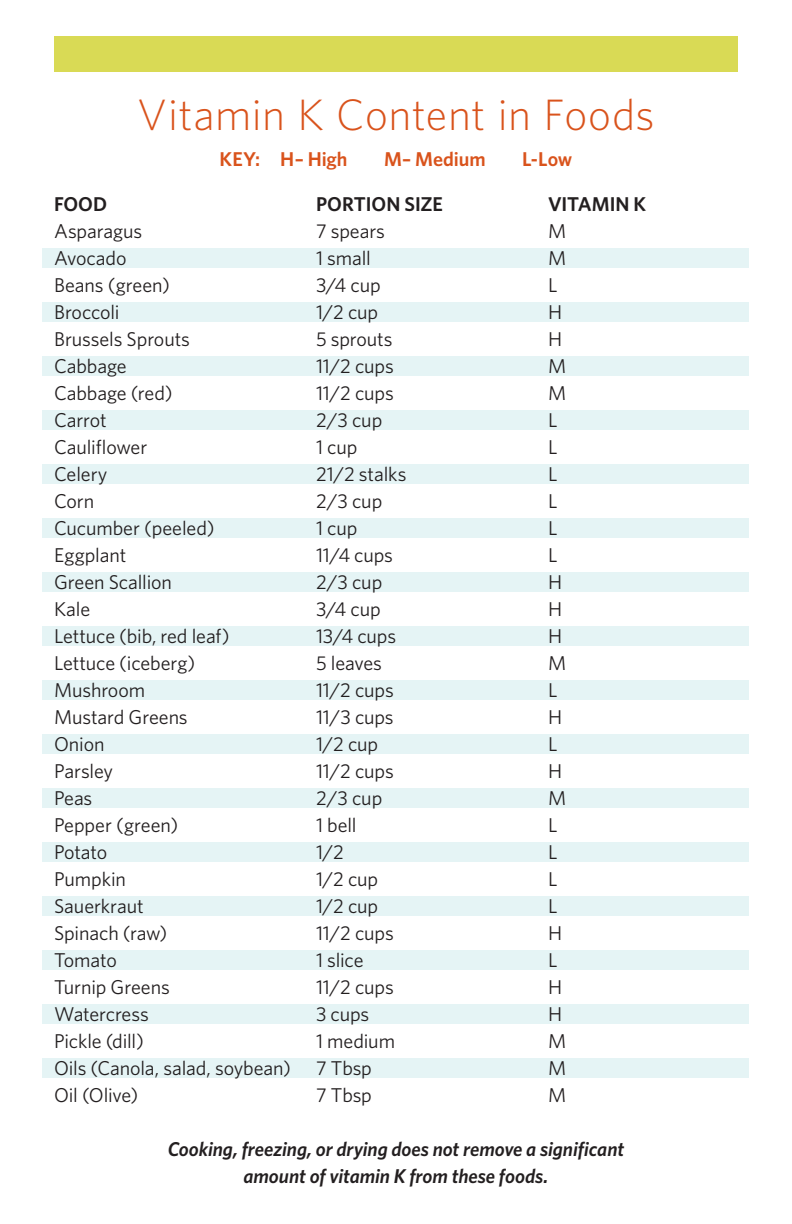
<style>
.page{position:relative;width:792px;height:1224px;background:#fff}
.page>*{position:absolute;margin:0;border:0;box-sizing:border-box;transform-origin:0 0}
._10_Section_head{font:300 44px "Whitney";letter-spacing:.01em;color:#d9531c}
._14_Body{font:20px "Whitney";letter-spacing:-.005em;color:#231f20}
._14_Body-2{font:italic 600 20px/27px "Whitney";color:#231f20;text-align:center}
._14_Body-3{font:600 20px "Whitney";color:#d9531c}
._14_Body-4{font:600 20px "Whitney";color:#231f20}
</style>
<div class="page">
<div style="left:54px;top:36px;width:684px;height:36px;background:#d9da55"></div>
<div style="left:43px;top:248px;width:706px;height:20px;background:#e5f4f5"></div>
<div style="left:43px;top:302px;width:706px;height:20px;background:#e5f4f5"></div>
<div style="left:43px;top:356px;width:706px;height:20px;background:#e5f4f5"></div>
<div style="left:43px;top:410px;width:706px;height:20px;background:#e5f4f5"></div>
<div style="left:43px;top:464px;width:706px;height:20px;background:#e5f4f5"></div>
<div style="left:43px;top:518px;width:706px;height:20px;background:#e5f4f5"></div>
<div style="left:43px;top:572px;width:706px;height:20px;background:#e5f4f5"></div>
<div style="left:43px;top:626px;width:706px;height:20px;background:#e5f4f5"></div>
<div style="left:43px;top:680px;width:706px;height:20px;background:#e5f4f5"></div>
<div style="left:43px;top:734px;width:706px;height:20px;background:#e5f4f5"></div>
<div style="left:43px;top:788px;width:706px;height:20px;background:#e5f4f5"></div>
<div style="left:43px;top:842px;width:706px;height:20px;background:#e5f4f5"></div>
<div style="left:43px;top:896px;width:706px;height:20px;background:#e5f4f5"></div>
<div style="left:43px;top:950px;width:706px;height:20px;background:#e5f4f5"></div>
<div style="left:43px;top:1004px;width:706px;height:20px;background:#e5f4f5"></div>
<div style="left:43px;top:1058px;width:706px;height:20px;background:#e5f4f5"></div>
<p class="_10_Section_head" style="left:137px;top:86px;width:519px">Vitamin K Content in Foods</p>
<p class="_14_Body-3" style="left:220px;top:146px;width:129px">KEY: H– High</p>
<p class="_14_Body-3" style="left:384px;top:146px;width:103px">M– Medium</p>
<p class="_14_Body-3" style="left:522px;top:146px;width:52px">L-Low</p>
<p class="_14_Body-4" style="left:54px;top:191px;width:55px">FOOD</p>
<p class="_14_Body-4" style="left:316px;top:191px;width:128px">PORTION SIZE</p>
<p class="_14_Body-4" style="left:548px;top:191px;width:100px">VITAMIN K</p>
<p class="_14_Body" style="left:54px;top:218px;width:90px">Asparagus</p>
<p class="_14_Body" style="left:316px;top:218px;width:71px">7 spears</p>
<p class="_14_Body" style="left:548px;top:218px;width:20px">M</p>
<p class="_14_Body" style="left:54px;top:245px;width:74px">Avocado</p>
<p class="_14_Body" style="left:316px;top:245px;width:56px">1 small</p>
<p class="_14_Body" style="left:548px;top:245px;width:20px">M</p>
<p class="_14_Body" style="left:54px;top:272px;width:117px">Beans (green)</p>
<p class="_14_Body" style="left:316px;top:272px;width:66px">3/4 cup</p>
<p class="_14_Body" style="left:548px;top:272px;width:11px">L</p>
<p class="_14_Body" style="left:54px;top:299px;width:67px">Broccoli</p>
<p class="_14_Body" style="left:316px;top:299px;width:64px">1/2 cup</p>
<p class="_14_Body" style="left:548px;top:299px;width:16px">H</p>
<p class="_14_Body" style="left:54px;top:326px;width:138px">Brussels Sprouts</p>
<p class="_14_Body" style="left:316px;top:326px;width:78px">5 sprouts</p>
<p class="_14_Body" style="left:548px;top:326px;width:16px">H</p>
<p class="_14_Body" style="left:54px;top:353px;width:74px">Cabbage</p>
<p class="_14_Body" style="left:316px;top:353px;width:79px">11/2 cups</p>
<p class="_14_Body" style="left:548px;top:353px;width:20px">M</p>
<p class="_14_Body" style="left:54px;top:380px;width:120px">Cabbage (red)</p>
<p class="_14_Body" style="left:316px;top:380px;width:79px">11/2 cups</p>
<p class="_14_Body" style="left:548px;top:380px;width:20px">M</p>
<p class="_14_Body" style="left:54px;top:407px;width:54px">Carrot</p>
<p class="_14_Body" style="left:316px;top:407px;width:68px">2/3 cup</p>
<p class="_14_Body" style="left:548px;top:407px;width:11px">L</p>
<p class="_14_Body" style="left:54px;top:434px;width:95px">Cauliflower</p>
<p class="_14_Body" style="left:316px;top:434px;width:43px">1 cup</p>
<p class="_14_Body" style="left:548px;top:434px;width:11px">L</p>
<p class="_14_Body" style="left:54px;top:461px;width:55px">Celery</p>
<p class="_14_Body" style="left:316px;top:461px;width:92px">21/2 stalks</p>
<p class="_14_Body" style="left:548px;top:461px;width:11px">L</p>
<p class="_14_Body" style="left:54px;top:488px;width:42px">Corn</p>
<p class="_14_Body" style="left:316px;top:488px;width:68px">2/3 cup</p>
<p class="_14_Body" style="left:548px;top:488px;width:11px">L</p>
<p class="_14_Body" style="left:54px;top:515px;width:162px">Cucumber (peeled)</p>
<p class="_14_Body" style="left:316px;top:515px;width:43px">1 cup</p>
<p class="_14_Body" style="left:548px;top:515px;width:11px">L</p>
<p class="_14_Body" style="left:54px;top:542px;width:74px">Eggplant</p>
<p class="_14_Body" style="left:316px;top:542px;width:79px">11/4 cups</p>
<p class="_14_Body" style="left:548px;top:542px;width:11px">L</p>
<p class="_14_Body" style="left:54px;top:569px;width:120px">Green Scallion</p>
<p class="_14_Body" style="left:316px;top:569px;width:68px">2/3 cup</p>
<p class="_14_Body" style="left:548px;top:569px;width:16px">H</p>
<p class="_14_Body" style="left:54px;top:596px;width:38px">Kale</p>
<p class="_14_Body" style="left:316px;top:596px;width:66px">3/4 cup</p>
<p class="_14_Body" style="left:548px;top:596px;width:16px">H</p>
<p class="_14_Body" style="left:54px;top:623px;width:177px">Lettuce (bib, red leaf)</p>
<p class="_14_Body" style="left:316px;top:623px;width:82px">13/4 cups</p>
<p class="_14_Body" style="left:548px;top:623px;width:16px">H</p>
<p class="_14_Body" style="left:54px;top:650px;width:143px">Lettuce (iceberg)</p>
<p class="_14_Body" style="left:316px;top:650px;width:68px">5 leaves</p>
<p class="_14_Body" style="left:548px;top:650px;width:20px">M</p>
<p class="_14_Body" style="left:54px;top:677px;width:93px">Mushroom</p>
<p class="_14_Body" style="left:316px;top:677px;width:79px">11/2 cups</p>
<p class="_14_Body" style="left:548px;top:677px;width:11px">L</p>
<p class="_14_Body" style="left:54px;top:704px;width:135px">Mustard Greens</p>
<p class="_14_Body" style="left:316px;top:704px;width:79px">11/3 cups</p>
<p class="_14_Body" style="left:548px;top:704px;width:16px">H</p>
<p class="_14_Body" style="left:54px;top:731px;width:52px">Onion</p>
<p class="_14_Body" style="left:316px;top:731px;width:64px">1/2 cup</p>
<p class="_14_Body" style="left:548px;top:731px;width:11px">L</p>
<p class="_14_Body" style="left:54px;top:758px;width:61px">Parsley</p>
<p class="_14_Body" style="left:316px;top:758px;width:79px">11/2 cups</p>
<p class="_14_Body" style="left:548px;top:758px;width:16px">H</p>
<p class="_14_Body" style="left:54px;top:785px;width:40px">Peas</p>
<p class="_14_Body" style="left:316px;top:785px;width:68px">2/3 cup</p>
<p class="_14_Body" style="left:548px;top:785px;width:20px">M</p>
<p class="_14_Body" style="left:54px;top:812px;width:126px">Pepper (green)</p>
<p class="_14_Body" style="left:316px;top:812px;width:42px">1 bell</p>
<p class="_14_Body" style="left:548px;top:812px;width:11px">L</p>
<p class="_14_Body" style="left:54px;top:839px;width:55px">Potato</p>
<p class="_14_Body" style="left:316px;top:839px;width:30px">1/2</p>
<p class="_14_Body" style="left:548px;top:839px;width:11px">L</p>
<p class="_14_Body" style="left:54px;top:866px;width:73px">Pumpkin</p>
<p class="_14_Body" style="left:316px;top:866px;width:64px">1/2 cup</p>
<p class="_14_Body" style="left:548px;top:866px;width:11px">L</p>
<p class="_14_Body" style="left:54px;top:893px;width:91px">Sauerkraut</p>
<p class="_14_Body" style="left:316px;top:893px;width:64px">1/2 cup</p>
<p class="_14_Body" style="left:548px;top:893px;width:11px">L</p>
<p class="_14_Body" style="left:54px;top:920px;width:115px">Spinach (raw)</p>
<p class="_14_Body" style="left:316px;top:920px;width:79px">11/2 cups</p>
<p class="_14_Body" style="left:548px;top:920px;width:16px">H</p>
<p class="_14_Body" style="left:54px;top:947px;width:64px">Tomato</p>
<p class="_14_Body" style="left:316px;top:947px;width:49px">1 slice</p>
<p class="_14_Body" style="left:548px;top:947px;width:11px">L</p>
<p class="_14_Body" style="left:54px;top:974px;width:117px">Turnip Greens</p>
<p class="_14_Body" style="left:316px;top:974px;width:79px">11/2 cups</p>
<p class="_14_Body" style="left:548px;top:974px;width:16px">H</p>
<p class="_14_Body" style="left:54px;top:1001px;width:96px">Watercress</p>
<p class="_14_Body" style="left:316px;top:1001px;width:55px">3 cups</p>
<p class="_14_Body" style="left:548px;top:1001px;width:16px">H</p>
<p class="_14_Body" style="left:54px;top:1028px;width:91px">Pickle (dill)</p>
<p class="_14_Body" style="left:316px;top:1028px;width:81px">1 medium</p>
<p class="_14_Body" style="left:548px;top:1028px;width:20px">M</p>
<p class="_14_Body" style="left:54px;top:1055px;width:238px">Oils (Canola, salad, soybean)</p>
<p class="_14_Body" style="left:316px;top:1055px;width:57px">7 Tbsp</p>
<p class="_14_Body" style="left:548px;top:1055px;width:20px">M</p>
<p class="_14_Body" style="left:54px;top:1082px;width:86px">Oil (Olive)</p>
<p class="_14_Body" style="left:316px;top:1082px;width:57px">7 Tbsp</p>
<p class="_14_Body" style="left:548px;top:1082px;width:20px">M</p>
<p class="_14_Body-2" style="left:168px;top:1135px;width:458px">Cooking, freezing, or drying does not remove a significant amount of vitamin K from these foods.</p>
</div>
